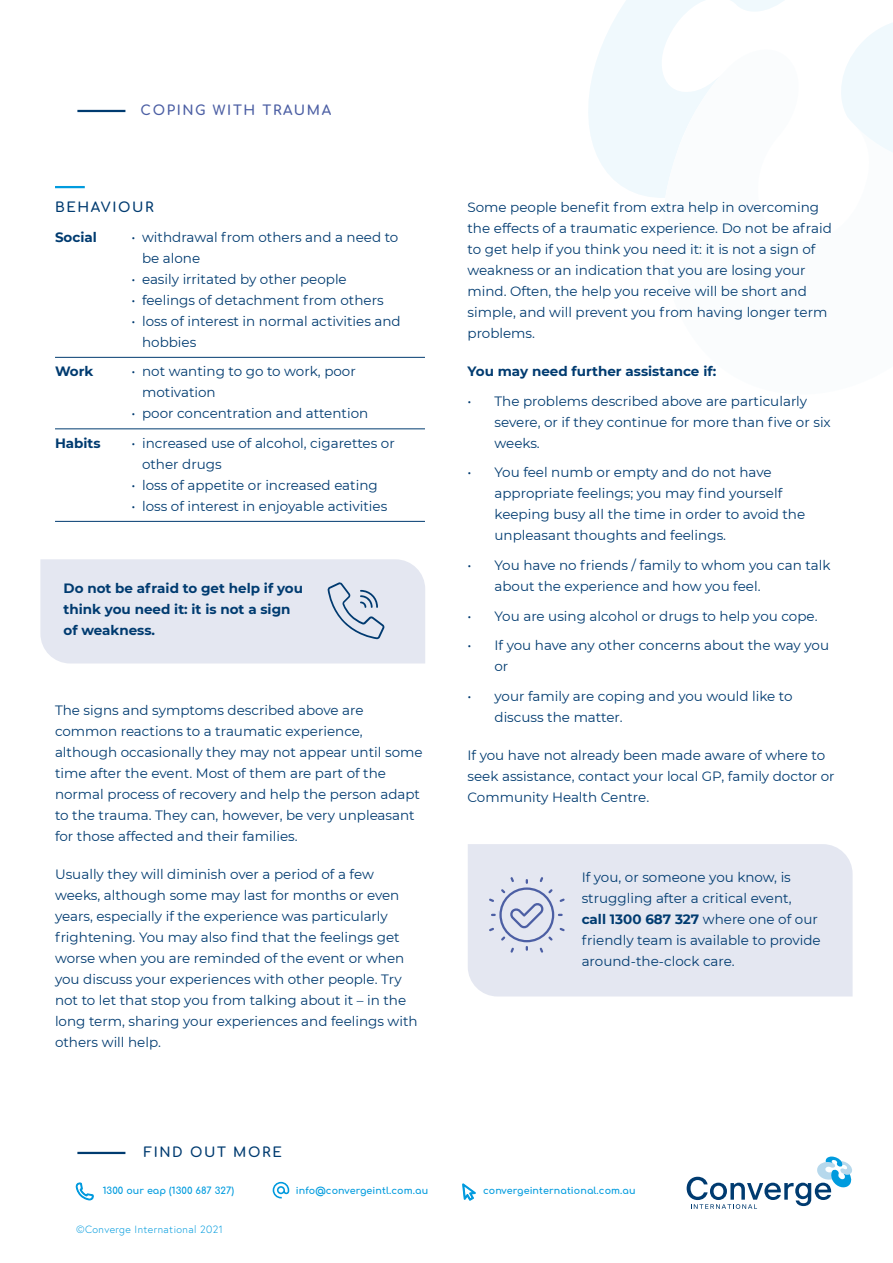
<style>
.page{position:relative;width:893px;height:1263px;background:#fff}
.page>*{position:absolute;margin:0;border:0;box-sizing:border-box;transform-origin:0 0}
.t1{font:13.5px/21px "Montserrat";color:#003b70}
.t2{font:700 13.5px/21px "Montserrat";color:#003b70}
.t3{font:700 13.5px "Comfortaa";letter-spacing:.12em;color:#003b70}
.t4{font:700 13.5px "Comfortaa";letter-spacing:.12em;color:#4c5fa4}
.t5{font:300 10.5px "Europa";letter-spacing:.04em;color:#009bde}
.t6{font:700 9.6px "Comfortaa";letter-spacing:.01em;color:#009bde}
.s1{font-weight:700}
</style>
<div class="page">
<svg style="left:687px;top:1156px;width:165px;height:53px"></svg>
<hr style="left:77px;top:1152px;width:48px;height:2px;background:#003b70">
<svg style="left:273px;top:1182px;width:16px;height:16px"></svg>
<svg style="left:76px;top:1183px;width:18px;height:17px"></svg>
<svg style="left:462px;top:1184px;width:13px;height:16px"></svg>
<div style="left:468px;top:844px;width:385px;height:152px;background:#e4e7f1"></div>
<svg style="left:588px;top:0;width:196px;height:196px;fill:#f0f9fd"></svg>
<svg style="left:647px;top:44px;width:137px;height:154px"></svg>
<svg style="left:841px;top:23px;width:52px;height:130px"></svg>
<hr style="left:55px;top:357px;width:370px;height:1px;background:#003b70">
<hr style="left:55px;top:429px;width:370px;height:1px;background:#003b70">
<hr style="left:55px;top:521px;width:370px;height:1px;background:#003b70">
<hr style="left:77px;top:110px;width:48px;height:2px;background:#003b70">
<hr style="left:55px;top:186px;width:30px;height:2px;background:#009bde">
<div style="left:40px;top:559px;width:385px;height:104px;background:#e4e7f1"></div>
<svg style="left:487px;top:875px;width:79px;height:79px;background:#d1d6e7"></svg>
<p class="t4" style="left:141px;top:98px;width:192px">COPING WITH TRAUMA</p>
<p class="t3" style="left:55px;top:195px;width:100px">BEHAVIOUR</p>
<p class="t2" style="left:55px;top:226px;width:43px">Social</p>
<p class="t1" style="left:142px;top:226px;width:258px;text-indent:-11px">• withdrawal from others and a need to be alone</p>
<p class="t1" style="left:132px;top:268px;width:217px">• easily irritated by other people</p>
<p class="t1" style="left:132px;top:289px;width:254px">• feelings of detachment from others</p>
<p class="t1" style="left:142px;top:310px;width:260px;text-indent:-10px">• loss of interest in normal activities and hobbies</p>
<p class="t2" style="left:55px;top:360px;width:40px">Work</p>
<p class="t1" style="left:142px;top:361px;width:215px;text-indent:-10px">• not wanting to go to work, poor motivation</p>
<p class="t1" style="left:132px;top:403px;width:238px">• poor concentration and attention</p>
<p class="t2" style="left:55px;top:432px;width:47px">Habits</p>
<p class="t1" style="left:142px;top:432px;width:254px;text-indent:-11px">• increased use of alcohol, cigarettes or other drugs</p>
<p class="t1" style="left:132px;top:474px;width:248px">• loss of appetite or increased eating</p>
<p class="t1" style="left:132px;top:495px;width:257px">• loss of interest in enjoyable activities</p>
<p class="t2" style="left:64px;top:577px;width:241px">Do not be afraid to get help if you think you need it: it is not a sign of weakness.</p>
<p class="t1" style="left:55px;top:700px;width:369px">The signs and symptoms described above are common reactions to a traumatic experience, although occasionally they may not appear until some time after the event. Most of them are part of the normal process of recovery and help the person adapt to the trauma. They can, however, be very unpleasant for those affected and their families.</p>
<p class="t1" style="left:55px;top:864px;width:364px">Usually they will diminish over a period of a few weeks, although some may last for months or even years, especially if the experience was particularly frightening. You may also find that the feelings get worse when you are reminded of the event or when you discuss your experiences with other people. Try not to let that stop you from talking about it – in the long term, sharing your experiences and feelings with others will help.</p>
<p class="t3" style="left:144px;top:1139px;width:140px">FIND OUT MORE</p>
<p class="t1" style="left:467px;top:197px;width:366px">Some people benefit from extra help in overcoming the effects of a traumatic experience. Do not be afraid to get help if you think you need it: it is not a sign of weakness or an indication that you are losing your mind. Often, the help you receive will be short and simple, and will prevent you from having longer term problems.</p>
<p class="t2" style="left:467px;top:360px;width:250px">You may need further assistance if:</p>
<p class="t1" style="left:494px;top:390px;width:338px;text-indent:-27px">• The problems described above are particularly severe, or if they continue for more than five or six weeks.</p>
<p class="t1" style="left:494px;top:462px;width:312px;text-indent:-27px">• You feel numb or empty and do not have appropriate feelings; you may find yourself keeping busy all the time in order to avoid the unpleasant thoughts and feelings.</p>
<p class="t1" style="left:494px;top:554px;width:338px;text-indent:-27px">• You have no friends / family to whom you can talk about the experience and how you feel.</p>
<p class="t1" style="left:467px;top:605px;width:352px">• You are using alcohol or drugs to help you cope.</p>
<p class="t1" style="left:494px;top:634px;width:336px;text-indent:-27px">• If you have any other concerns about the way you or</p>
<p class="t1" style="left:494px;top:685px;width:300px;text-indent:-27px">• your family are coping and you would like to discuss the matter.</p>
<p class="t1" style="left:467px;top:744px;width:369px">If you have not already been made aware of where to seek assistance, contact your local GP, family doctor or<br>Community Health Centre.</p>
<p class="t1" style="left:582px;top:866px;width:241px">If you, or someone you know, is struggling after a critical event,<br><span class="s1">call 1300 687 327</span> where one of our friendly team is available to provide around-the-clock care.</p>
<p class="t6" style="left:103px;top:1182px;width:133px">1300 our eap (1300 687 327)</p>
<p class="t6" style="left:296px;top:1182px;width:134px">info@convergeintl.com.au</p>
<p class="t6" style="left:483px;top:1182px;width:154px">convergeinternational.com.au</p>
<p class="t5" style="left:76px;top:1223px;width:148px">©Converge International 2021</p>
</div>
